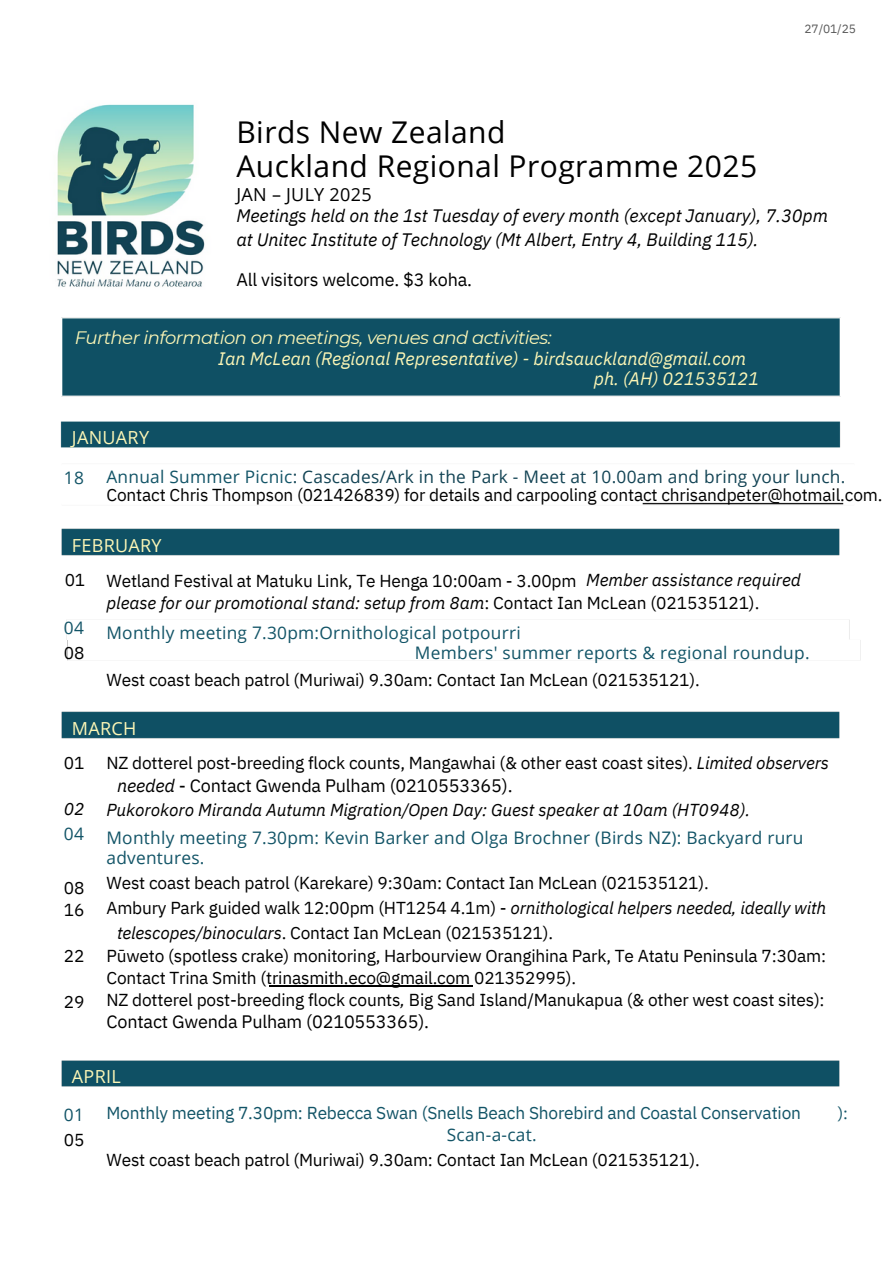
<style>
.page{position:relative;width:894px;height:1264px;background:#fff}
.page>*{position:absolute;margin:0;border:0;box-sizing:border-box;transform-origin:0 0}
.t1{font:30px/34.8px "Open Sans";letter-spacing:.015em;color:#000}
.t2{font:italic 18px/21.3px "IBM Plex Sans";letter-spacing:-.005em;color:#000}
.t3{font:18px "IBM Plex Sans";letter-spacing:-.01em;color:#000}
.t4{font:italic 18px "IBM Plex Sans";letter-spacing:-.005em;color:#fcf6b6}
.t5{font:italic 18px "Montserrat";letter-spacing:-.03em;color:#fcf6b6}
.t6{font:18px "Open Sans";letter-spacing:.015em;color:#fcf6b6}
.t7{font:17.25px/24.8px "IBM Plex Sans";letter-spacing:-.01em;color:#000}
.t8{font:17.25px/28.2px "Open Sans";letter-spacing:.015em;color:#125467}
.t9{font:italic 17.25px "IBM Plex Sans";letter-spacing:-.005em;color:#000}
.t10{font:17.25px "IBM Plex Sans";letter-spacing:-.01em;color:#125467}
.t11{font:16.5px "IBM Plex Sans";color:#125467}
.t12{font:12px "IBM Plex Sans";color:#595959}
.s1{font-family:"Open Sans";font-style:normal}
.s2{font-family:"Open Sans";color:#125467}
.s3{font-family:"Open Sans";color:#124353}
.s4{font-family:"Open Sans";color:#124354}
.s5{font-style:normal}
.s6{font-style:italic}
.s7{font-family:"IBM Plex Sans";font-style:italic;color:#000}
</style>
<div class="page">
<hr style="left:269px;top:985px;width:204px;height:1px;background:#000">
<img style="left:60px;top:421px;width:781px;height:27px">
<img style="left:61px;top:528px;width:779px;height:28px">
<img style="left:61px;top:711px;width:779px;height:28px">
<img style="left:61px;top:1060px;width:779px;height:27px">
<img style="left:642px;top:502px;width:202px;height:3px">
<div style="left:61px;top:317px;width:780px;height:80px;background:#0f5064"></div>
<img style="left:57px;top:104px;width:148px;height:183px">
<p class="t12" style="left:804px;top:21px;width:53px">27/01/25</p>
<h2 class="t1" style="left:236px;top:113px;width:522px">Birds New Zealand<br>Auckland Regional Programme 2025</h2>
<h2 class="t2" style="left:236px;top:184px;width:593px"><span class="s1">JAN – JULY 2025<br></span>Meetings held on the 1st Tuesday of every month (except January), 7.30pm</h2>
<h2 class="t2" style="left:236px;top:229px;width:523px">at Unitec Institute of Technology (Mt Albert, Entry 4, Building 115).</h2>
<p class="t3" style="left:236px;top:268px;width:237px">All visitors welcome. $3 koha.</p>
<h2 class="t5" style="left:75px;top:326px;width:478px">Further information on meetings, venues and activities:</h2>
<h2 class="t6" style="left:72px;top:425px;width:79px">JANUARY</h2>
<p class="t4" style="left:218px;top:346px;width:529px">Ian McLean (Regional Representative) - birdsauckland@gmail.com</p>
<p class="t4" style="left:593px;top:367px;width:167px">ph. (AH) 021535121</p>
<p class="t8" style="left:64px;top:463px;width:22px">18</p>
<h2 class="t7" style="left:106px;top:467px;width:777px;line-height:18px"><span class="s2">Annual Summer Picnic</span><span class="s3">:</span> <span class="s4">Cascades/Ark in the Park - Meet at 10.00am and bring your lunch.<br></span>Contact Chris Thompson (021426839) for details and carpooling contact chrisandpeter@hotmail.com.</h2>
<p class="t6" style="left:72px;top:533px;width:91px">FEBRUARY</p>
<p class="t9" style="left:586px;top:568px;width:216px">Member assistance required</p>
<h2 class="t7" style="left:65px;top:567px;width:22px">01</h2>
<p class="t7" style="left:106px;top:567px;width:471px">Wetland Festival at Matuku Link, Te Henga 10:00am - 3.00pm</p>
<p class="t9" style="left:106px;top:591px;width:654px">please for our promotional stand: setup from 8am<span class="s5">: Contact Ian McLean (021535121).</span></p>
<p class="t8" style="left:64px;top:613px;width:22px">04</p>
<h1 class="t7" style="left:64px;top:640px;width:22px">08</h1>
<p class="t8" style="left:106px;top:618px;width:416px">Monthly meeting 7.30pm:Ornithological potpourri</p>
<h2 class="t8" style="left:415px;top:638px;width:396px">Members' summer reports &amp; regional roundup.</h2>
<p class="t7" style="left:106px;top:667px;width:594px">West coast beach patrol (Muriwai) 9.30am: Contact Ian McLean (021535121).</p>
<p class="t6" style="left:72px;top:715px;width:66px">MARCH</p>
<p class="t7" style="left:64px;top:749px;width:22px">01</p>
<p class="t9" style="left:64px;top:797px;width:22px">02</p>
<p class="t8" style="left:64px;top:819px;width:22px">04</p>
<h2 class="t7" style="left:64px;top:876px;width:22px;line-height:22.5px">08<br>16</h2>
<h2 class="t7" style="left:64px;top:943px;width:22px">22</h2>
<h2 class="t7" style="left:64px;top:989px;width:22px">29</h2>
<p class="t7" style="left:106px;top:750px;width:724px">NZ dotterel post-breeding flock counts, Mangawhai (&amp; other east coast sites). <span class="s6">Limited observers</span></p>
<p class="t3" style="left:117px;top:773px;width:397px"><span class="s6">needed</span> - Contact Gwenda Pulham (0210553365).</p>
<p class="t8" style="left:106px;top:795px;width:698px"><span class="s7">Pukorokoro Miranda Autumn Migration/Open Day: Guest speaker at 10am (HT0948).<br></span>Monthly meeting 7.30pm: Kevin Barker and Olga Brochner (Birds NZ): Backyard ruru</p>
<p class="t7" style="left:106px;top:845px;width:721px"><span class="s2">adventures.<br></span>West coast beach patrol (Karekare) 9:30am: Contact Ian McLean (021535121).<br>Ambury Park guided walk 12:00pm (HT1254 4.1m) - <span class="s6">ornithological helpers needed, ideally with</span></p>
<h2 class="t7" style="left:117px;top:920px;width:437px"><span class="s6">telescopes/binoculars</span>. Contact Ian McLean (021535121).</h2>
<h2 class="t7" style="left:106px;top:944px;width:721px;line-height:21.9px">Pūweto (spotless crake) monitoring, Harbourview Orangihina Park, Te Atatu Peninsula 7:30am:<br>Contact Trina Smith (trinasmith.eco@gmail.com 021352995).<br>NZ dotterel post-breeding flock counts<span class="s6">,</span> Big Sand Island/Manukapua (&amp; other west coast sites):</h2>
<h2 class="t3" style="left:106px;top:1009px;width:324px">Contact Gwenda Pulham (0210553365).</h2>
<p class="t6" style="left:72px;top:1063px;width:50px">APRIL</p>
<h2 class="t8" style="left:64px;top:1100px;width:22px">01</h2>
<h2 class="t7" style="left:64px;top:1127px;width:22px">05</h2>
<h2 class="t10" style="left:106px;top:1101px;width:696px">Monthly meeting 7.30pm: Rebecca Swan (Snells Beach Shorebird and Coastal Conservation</h2>
<h2 class="t8" style="left:446px;top:1119px;width:91px">Scan-a-cat.</h2>
<p class="t7" style="left:106px;top:1146px;width:594px">West coast beach patrol (Muriwai) 9.30am: Contact Ian McLean (021535121).</p>
<h2 class="t11" style="left:837px;top:1101px;width:12px">):</h2>
</div>
